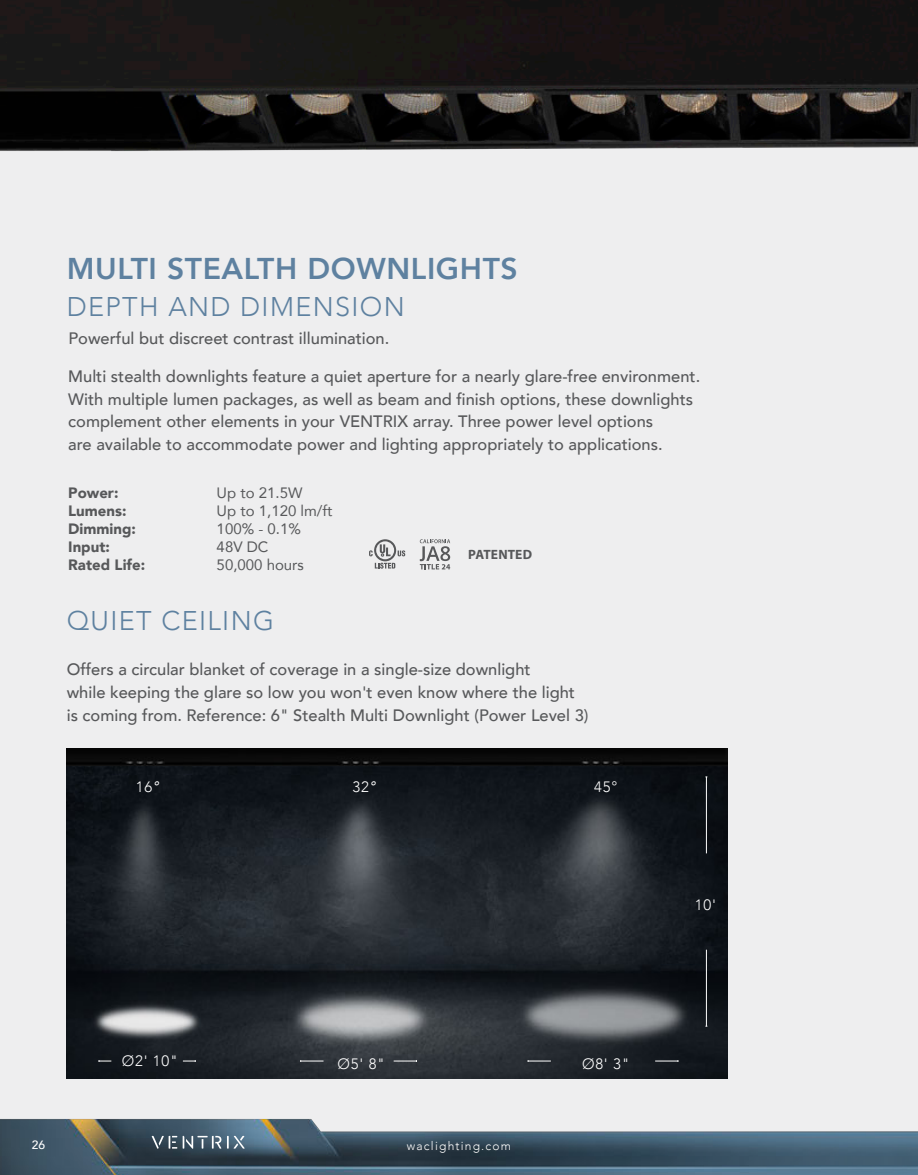
<style>
.page{position:relative;width:918px;height:1175px;background:#fff}
.page>*{position:absolute;margin:0;border:0;box-sizing:border-box;transform-origin:0 0}
.Title_in_Blue{font:800 30px "Avenir";letter-spacing:.02em;color:#5e81a0}
.Subtitle_in_blue{font:300 27px "Avenir";letter-spacing:.05em;color:#5e81a0}
.Block_Quote{font:500 16.5px/22.5px "Avenir";color:#57585a}
.FeaturesOnBlack{font:15px "Avenir";color:#57585a}
.FeaturesHeadersBlack{font:900 15px "Avenir";color:#57585a}
.t1{font:300 15px "Avenir";letter-spacing:.05em;color:#fff}
.t2{font:700 13.5px "Myriad Pro";letter-spacing:.005em;color:#57585a}
.t3{font:300 12px "Avenir";letter-spacing:.1em;color:#fff}
.t4{font:12px "Myriad Pro";color:#fff}
.s1{font-weight:400;font-style:italic}
.s2{font-family:"Avenir";font-weight:500}
</style>
<div class="page">
<div style="left:0;top:0;width:918px;height:1174px;background:#eeeeef"></div>
<img style="left:0;top:1119px;width:647px;height:55px">
<img style="left:647px;top:1131px;width:271px;height:43px">
<svg style="left:227px;top:1135px;width:18px;height:13px"></svg>
<svg style="left:183px;top:1135px;width:38px;height:13px"></svg>
<svg style="left:152px;top:1135px;width:25px;height:13px"></svg>
<img style="left:0;top:0;width:918px;height:570px">
<img style="left:67px;top:748px;width:661px;height:331px">
<svg style="left:99px;top:1060px;width:12px;height:2px"></svg>
<svg style="left:300px;top:1060px;width:24px;height:2px"></svg>
<svg style="left:528px;top:1060px;width:23px;height:2px"></svg>
<svg style="left:183px;top:1060px;width:13px;height:2px"></svg>
<svg style="left:394px;top:1060px;width:23px;height:2px"></svg>
<svg style="left:655px;top:1060px;width:24px;height:2px"></svg>
<hr style="left:706px;top:949px;width:1px;height:77px;background:#fff">
<hr style="left:706px;top:777px;width:1px;height:76px;background:#fff">
<svg style="left:369px;top:539px;width:36px;height:29px"></svg>
<svg style="left:420px;top:539px;width:30px;height:30px"></svg>
<p class="Title_in_Blue" style="left:67px;top:245px;width:453px">MULTI STEALTH DOWNLIGHTS</p>
<p class="Subtitle_in_blue" style="left:67px;top:291px;width:339px">DEPTH AND DIMENSION</p>
<p class="Block_Quote" style="left:69px;top:326px;width:322px">Powerful but discreet contrast illumination.</p>
<p class="Block_Quote" style="left:68px;top:364px;width:634px">Multi stealth downlights feature a quiet aperture for a nearly glare-free environment.<br>With multiple lumen packages, as well as beam and finish options, these downlights complement other elements in your VENTRIX array. Three power level options</p>
<p class="Block_Quote" style="left:68px;top:432px;width:596px">are available to accommodate power and lighting appropriately to applications.</p>
<p class="FeaturesHeadersBlack" style="left:68px;top:480px;width:52px">Power:</p>
<p class="FeaturesHeadersBlack" style="left:68px;top:498px;width:60px">Lumens:</p>
<p class="FeaturesHeadersBlack" style="left:68px;top:516px;width:69px">Dimming:</p>
<p class="FeaturesHeadersBlack" style="left:68px;top:534px;width:43px">Input:</p>
<p class="FeaturesHeadersBlack" style="left:68px;top:552px;width:78px">Rated Life:</p>
<p class="FeaturesOnBlack" style="left:217px;top:480px;width:87px">Up to 21.5W</p>
<p class="FeaturesOnBlack" style="left:217px;top:498px;width:117px">Up to 1,120 lm/ft</p>
<p class="FeaturesOnBlack" style="left:217px;top:516px;width:86px">100% - 0.1%</p>
<p class="FeaturesOnBlack" style="left:217px;top:534px;width:53px">48V DC</p>
<p class="FeaturesOnBlack" style="left:217px;top:552px;width:89px">50,000 hours</p>
<p class="t2" style="left:468px;top:545px;width:66px">PATENTED</p>
<p class="Subtitle_in_blue" style="left:67px;top:605px;width:209px">QUIET CEILING</p>
<p class="Block_Quote" style="left:67px;top:657px;width:465px">Offers a circular blanket of coverage in a single-size downlight</p>
<p class="Block_Quote" style="left:67px;top:680px;width:523px">while keeping the glare so low you won't even know where the light is coming from. Reference: 6" Stealth Multi Downlight (Power Level 3)</p>
<p class="t1" style="left:136px;top:778px;width:25px">16<span class="s1">°</span></p>
<p class="t1" style="left:353px;top:778px;width:25px">32<span class="s1">°</span></p>
<p class="t1" style="left:594px;top:778px;width:25px">45°</p>
<p class="t1" style="left:122px;top:1051px;width:58px">Ø2' 10"</p>
<p class="t1" style="left:338px;top:1054px;width:49px">Ø5' 8"</p>
<p class="t1" style="left:582px;top:1054px;width:49px">Ø8' 3"</p>
<p class="t4" style="left:27px;top:1135px;width:20px">26<span class="s2">26</span></p>
<p class="t3" style="left:407px;top:1138px;width:106px">waclighting.com</p>
<p class="t1" style="left:695px;top:896px;width:22px">10'</p>
</div>
